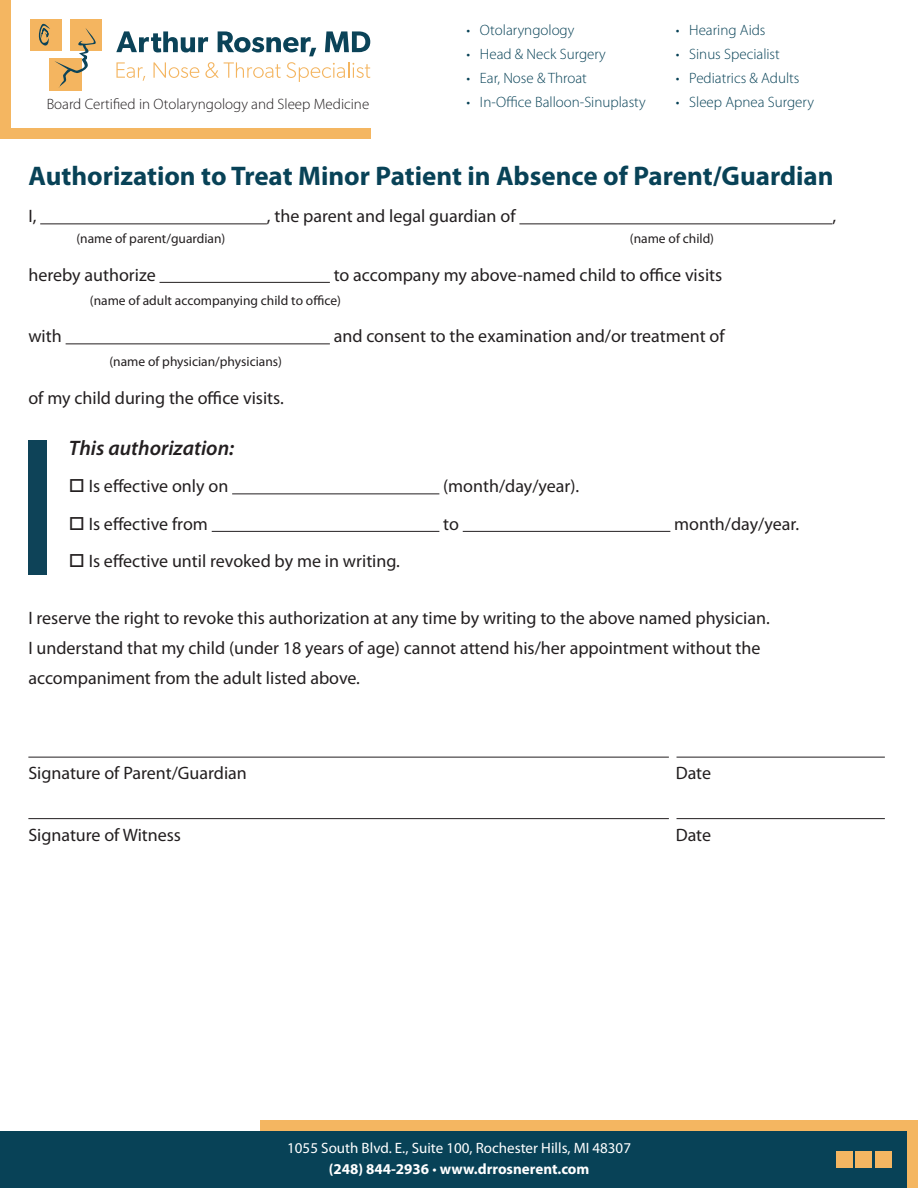
<style>
.page{position:relative;width:918px;height:1188px;background:#fff}
.page>*{position:absolute;margin:0;border:0;box-sizing:border-box;transform-origin:0 0}
.t1{font:700 27px "Myriad Pro";color:#084257}
.t2{font:italic 600 21px "Myriad Pro";color:#231f20}
.t3{font:18px/30px "Myriad Pro";color:#231f20}
.t4{font:300 15px "Myriad Pro";color:#084257}
.t5{font:15px/21px "Myriad Pro";color:#fff;text-align:center}
.t6{font:300 15px "Myriad Pro";color:#231f20}
.t7{font:13.5px "Myriad Pro";color:#231f20}
.s1{font-weight:700}
</style>
<div class="page">
<div style="left:30px;top:19px;width:32px;height:32px;background:#f4b560"></div>
<div style="left:70px;top:19px;width:32px;height:32px;background:#f4b560"></div>
<div style="left:49px;top:58px;width:32px;height:33px;background:#f4b560"></div>
<svg style="left:38px;top:23px;width:58px;height:65px"></svg>
<svg style="left:116px;top:31px;width:92px;height:21px"></svg>
<svg style="left:218px;top:31px;width:98px;height:25px"></svg>
<svg style="left:325px;top:31px;width:45px;height:21px"></svg>
<svg style="left:116px;top:62px;width:29px;height:19px"></svg>
<svg style="left:153px;top:62px;width:46px;height:16px"></svg>
<svg style="left:205px;top:62px;width:165px;height:20px"></svg>
<div style="left:0;top:1131px;width:918px;height:57px;background:#084257"></div>
<div style="left:0;top:128px;width:371px;height:11px;background:#f4b661"></div>
<div style="left:260px;top:1120px;width:658px;height:11px;background:#f4b661"></div>
<div style="left:0;top:0;width:11px;height:138px;background:#f4b661"></div>
<div style="left:907px;top:1120px;width:11px;height:68px;background:#f4b661"></div>
<div style="left:875px;top:1152px;width:17px;height:16px;background:#f4b662"></div>
<div style="left:856px;top:1152px;width:16px;height:16px;background:#f4b662"></div>
<div style="left:836px;top:1152px;width:16px;height:16px;background:#f4b662"></div>
<hr style="left:40px;top:223px;width:227px;height:1px;background:#231f20">
<hr style="left:519px;top:223px;width:313px;height:1px;background:#231f20">
<hr style="left:160px;top:282px;width:170px;height:1px;background:#231f20">
<hr style="left:66px;top:343px;width:264px;height:1px;background:#231f20">
<hr style="left:232px;top:493px;width:207px;height:1px;background:#231f20">
<hr style="left:212px;top:531px;width:227px;height:1px;background:#231f20">
<hr style="left:463px;top:531px;width:207px;height:1px;background:#231f20">
<hr style="left:28px;top:757px;width:641px;height:1px;background:#231f20">
<hr style="left:677px;top:757px;width:208px;height:1px;background:#231f20">
<hr style="left:28px;top:818px;width:641px;height:1px;background:#231f20">
<hr style="left:677px;top:818px;width:208px;height:1px;background:#231f20">
<div style="left:28px;top:440px;width:19px;height:135px;background:#0e4358"></div>
<p class="t4" style="left:466px;top:24px;width:109px">• Otolaryngology</p>
<p class="t4" style="left:466px;top:48px;width:141px">• Head &amp; Neck Surgery</p>
<p class="t4" style="left:466px;top:72px;width:122px">• Ear, Nose &amp; Throat</p>
<p class="t6" style="left:47px;top:99px;width:324px">Board Certified in Otolaryngology and Sleep Medicine</p>
<p class="t4" style="left:466px;top:96px;width:181px">• In-Office Balloon-Sinuplasty</p>
<p class="t4" style="left:676px;top:24px;width:91px">• Hearing Aids</p>
<p class="t4" style="left:676px;top:48px;width:106px">• Sinus Specialist</p>
<p class="t4" style="left:676px;top:72px;width:125px">• Pediatrics &amp; Adults</p>
<p class="t4" style="left:676px;top:96px;width:140px">• Sleep Apnea Surgery</p>
<h1 class="t1" style="left:28px;top:165px;width:807px">Authorization to Treat Minor Patient in Absence of Parent/Guardian</h1>
<p class="t3" style="left:28px;top:203px;width:10px">I,</p>
<p class="t3" style="left:267px;top:203px;width:250px">, the parent and legal guardian of</p>
<p class="t3" style="left:832px;top:203px;width:5px">,</p>
<p class="t7" style="left:76px;top:233px;width:151px">(name of parent/guardian)</p>
<p class="t7" style="left:630px;top:233px;width:86px">(name of child)</p>
<p class="t3" style="left:28px;top:261px;width:129px">hereby authorize</p>
<p class="t3" style="left:334px;top:261px;width:390px">to accompany my above-named child to office visits</p>
<p class="t7" style="left:90px;top:295px;width:253px">(name of adult accompanying child to office)</p>
<p class="t3" style="left:28px;top:323px;width:35px">with</p>
<p class="t3" style="left:334px;top:323px;width:393px">and consent to the examination and/or treatment of</p>
<p class="t7" style="left:109px;top:356px;width:174px">(name of physician/physicians)</p>
<p class="t3" style="left:28px;top:384px;width:257px">of my child during the office visits.</p>
<p class="t2" style="left:69px;top:435px;width:167px">This authorization:</p>
<p class="t3" style="left:69px;top:473px;width:161px">□ Is effective only on</p>
<p class="t3" style="left:443px;top:473px;width:138px">(month/day/year).</p>
<p class="t3" style="left:69px;top:510px;width:141px">□ Is effective from</p>
<p class="t3" style="left:443px;top:510px;width:17px">to</p>
<p class="t3" style="left:674px;top:510px;width:126px">month/day/year.</p>
<p class="t3" style="left:69px;top:548px;width:333px">□ Is effective until revoked by me in writing.</p>
<p class="t3" style="left:28px;top:605px;width:743px">I reserve the right to revoke this authorization at any time by writing to the above named physician.<br>I understand that my child (under 18 years of age) cannot attend his/her appointment without the accompaniment from the adult listed above.</p>
<p class="t3" style="left:28px;top:760px;width:220px">Signature of Parent/Guardian</p>
<p class="t3" style="left:676px;top:760px;width:37px">Date</p>
<p class="t3" style="left:28px;top:821px;width:154px">Signature of Witness</p>
<p class="t3" style="left:676px;top:821px;width:37px">Date</p>
<p class="t5" style="left:287px;top:1139px;width:345px">1055 South Blvd. E., Suite 100, Rochester Hills, MI 48307 <span class="s1">(248) 844-2936</span> • <span class="s1">www.drrosnerent.com</span></p>
</div>
